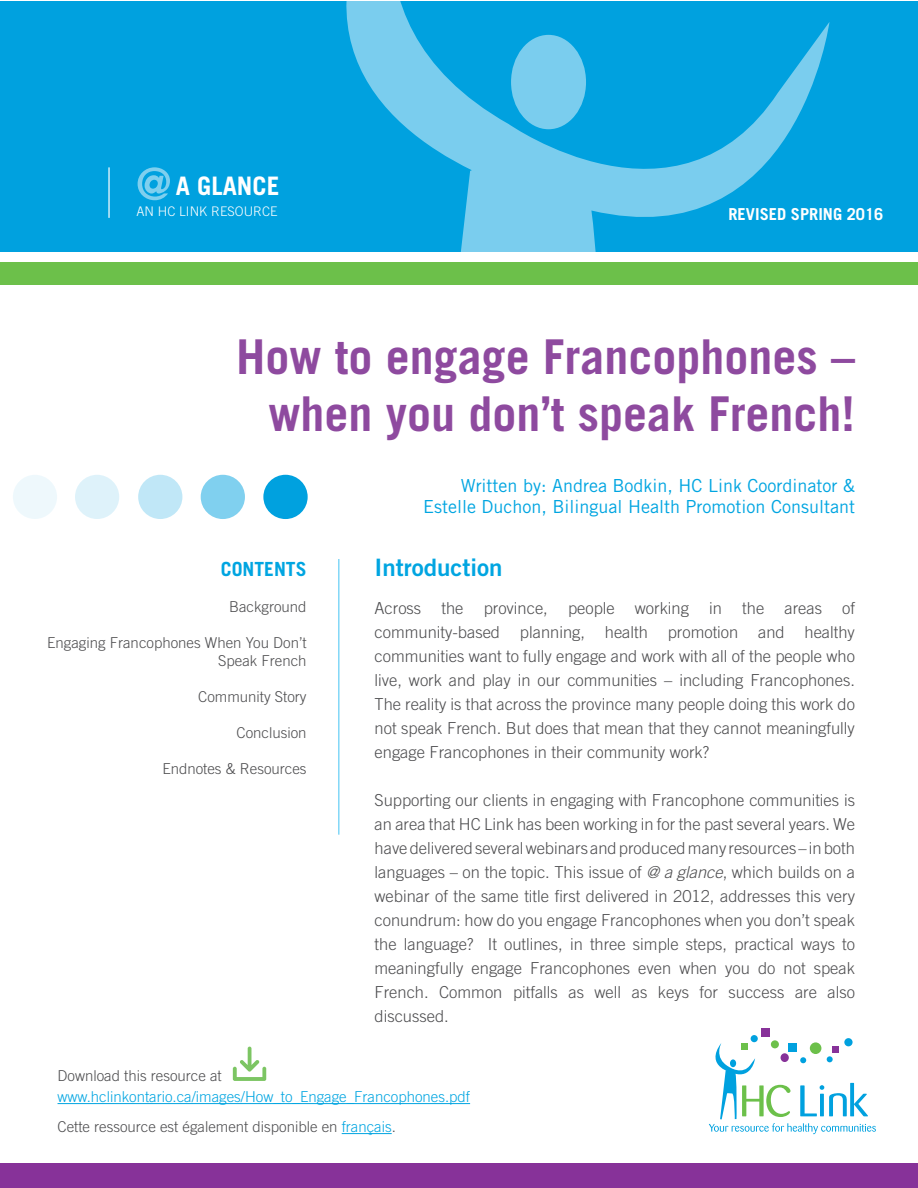
<style>
.page{position:relative;width:918px;height:1188px;background:#fff}
.page>*{position:absolute;margin:0;border:0;box-sizing:border-box;transform-origin:0 0}
.t1{font:700 48px/57px "Trade Gothic LT Std";color:#8e4a9f;text-align:right}
.t2{font:700 25.5px "Trade Gothic LT Std";color:#fff}
.t3{font:24px "Trade Gothic LT Std Bd 2";color:#00a5e1}
.t4{font:700 19.5px "Trade Gothic LT Std";color:#00a5e1}
.t5{font:18px/21px "Trade Gothic LT Std";color:#00a5e1;text-align:right}
.t6{font:300 16.5px/24px "Trade Gothic LT Std";color:#4d4d4f;text-align:justify}
.t7{font:700 16.5px "Trade Gothic LT Std";color:#fff}
.t8{font:300 15px/18px "Trade Gothic LT Std";color:#4d4d4f;text-align:right}
.t9{font:300 15px/30px "Trade Gothic LT Std";color:#00a5e1}
.t10{font:300 13.2px "Trade Gothic LT Std";color:#fff}
.s1{font-style:italic}
.s2{color:#4d4d4f}
</style>
<div class="page">
<div style="left:0;top:1164px;width:918px;height:24px;background:#873299"></div>
<div style="left:0;top:1px;width:918px;height:251px;background:#00a1df"></div>
<svg style="left:321px;top:1px;width:508px;height:262px"></svg>
<div style="left:0;top:263px;width:918px;height:22px;background:#6cc04a"></div>
<hr style="left:108px;top:167px;width:2px;height:51px;background:#fff">
<svg style="left:138px;top:167px;width:32px;height:33px"></svg>
<hr style="left:338px;top:559px;width:2px;height:276px;background:#00aeef">
<div style="left:263px;top:475px;width:45px;height:44px;background:#00a1df;border-radius:50%"></div>
<div style="left:201px;top:475px;width:44px;height:44px;background:#80d0ef;border-radius:50%"></div>
<div style="left:138px;top:475px;width:44px;height:44px;background:#c0e7f7;border-radius:50%"></div>
<div style="left:75px;top:475px;width:44px;height:44px;background:#def2fa;border-radius:50%"></div>
<div style="left:13px;top:475px;width:44px;height:44px;background:#eef8fc;border-radius:50%"></div>
<hr style="left:58px;top:1103px;width:412px;height:1px;background:#00a5e1">
<hr style="left:342px;top:1133px;width:50px;height:1px;background:#00a5e1">
<svg style="left:233px;top:1047px;width:33px;height:34px"></svg>
<div style="left:844px;top:1038px;width:9px;height:8px;background:#00a1df;border-radius:50%"></div>
<div style="left:761px;top:1028px;width:9px;height:9px;background:#873299"></div>
<div style="left:751px;top:1035px;width:7px;height:7px;background:#00a1df;border-radius:50%"></div>
<svg style="left:771px;top:1040px;width:8px;height:8px"></svg>
<svg style="left:709px;top:1043px;width:167px;height:91px"></svg>
<h2 class="t2" style="left:176px;top:170px;width:105px">A GLANCE</h2>
<p class="t10" style="left:136px;top:203px;width:58px">AN HC LINK</p>
<p class="t10" style="left:211px;top:203px;width:10px">RESOURCE</p>
<p class="t7" style="left:728px;top:204px;width:157px">REVISED SPRING 2016</p>
<h1 class="t1" style="left:236px;top:328px;width:620px">How to engage Francophones – when you don’t speak French!</h1>
<p class="t4" style="left:221px;top:557px;width:33px">Contents</p>
<p class="t8" style="left:229px;top:598px;width:79px">Background</p>
<p class="t8" style="left:47px;top:634px;width:261px">Engaging Francophones When You Don’t<br>Speak French</p>
<p class="t8" style="left:198px;top:688px;width:110px">Community Story</p>
<p class="t8" style="left:237px;top:724px;width:72px">Conclusion</p>
<p class="t8" style="left:162px;top:760px;width:146px">Endnotes &amp; R esources</p>
<p class="t5" style="left:423px;top:474px;width:434px">Written by: Andrea Bodkin, HC Link Coordinator &amp;<br>Estelle Duchon, Bilingual Health Promotion Consultant</p>
<h3 class="t3" style="left:375px;top:553px;width:130px">Introduction</h3>
<p class="t6" style="left:375px;top:596px;width:482px">Across the province, people working in the areas of community-based planning, health promotion and healthy communities want to fully engage and work with all of the people who live, work and play in our communities – including Francophones.<br>The reality is that across the province many people doing this work do not speak French. But does that mean that they cannot meaningfully engage Francophones in their community work?</p>
<p class="t6" style="left:375px;top:788px;width:482px">Supporting our clients in engaging with Francophone communities is an area that HC Link has been working in for the past several years. We have delivered several webinars and produced many resources – in both languages – on the topic. This issue of <span class="s1">@ a glance</span>, which builds on a webinar of the same title first delivered in 2012, addresses this very conundrum: how do you engage Francophones when you don’t speak the language? It outlines, in three simple steps, practical ways to meaningfully engage Francophones even when you do not speak French. Common pitfalls as well as keys for success are also discussed.</p>
<p class="t8" style="left:58px;top:1067px;width:166px">Download this resource at</p>
<p class="t9" style="left:58px;top:1082px;width:414px">www.hclinkontario.ca/images/How_to_Engage_Francophones.pdf<br><span class="s2">Cette ressource est également disponible en</span> français<span class="s2">.</span></p>
</div>
